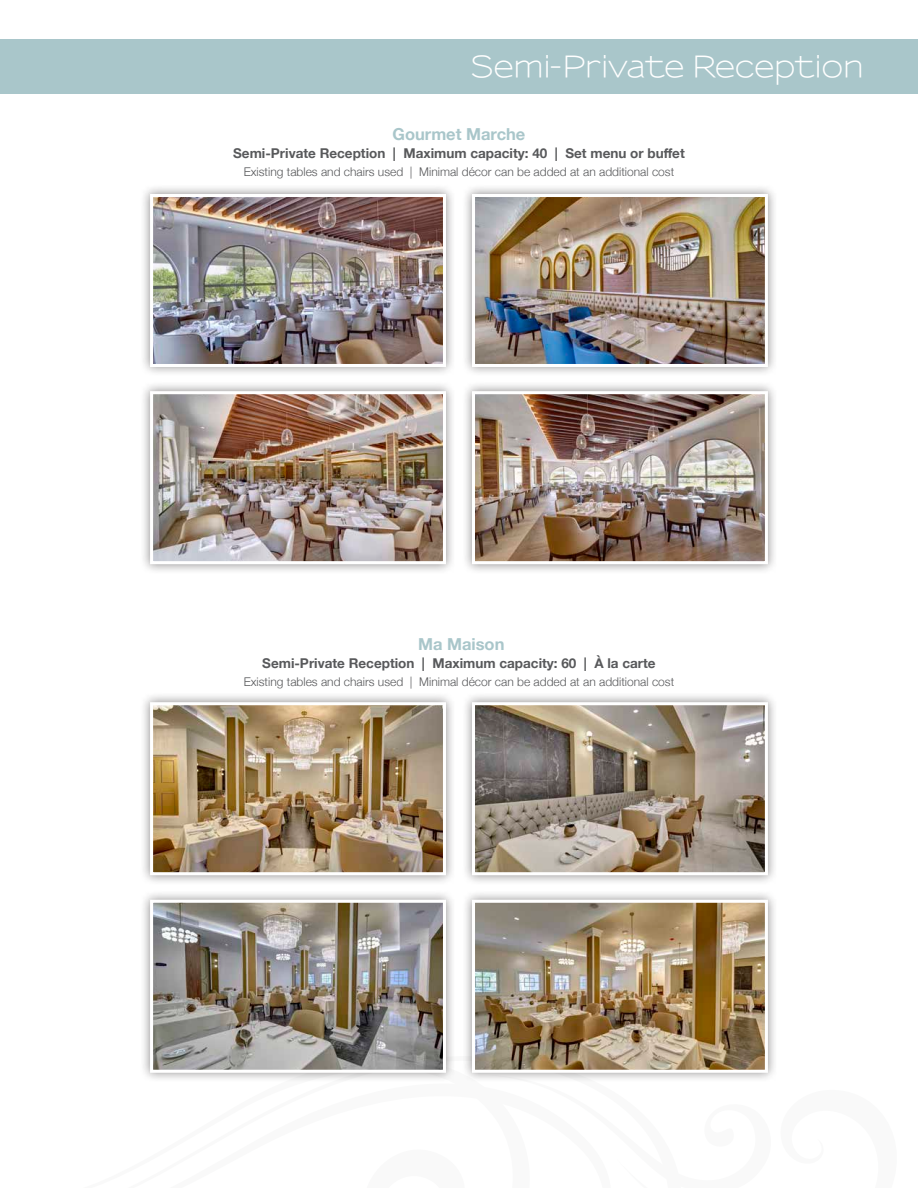
<style>
.page{position:relative;width:918px;height:1188px;background:#fff}
.page>*{position:absolute;margin:0;border:0;box-sizing:border-box;transform-origin:0 0}
.t1{font:600 29.55px "Sansumi";letter-spacing:-.02em;color:#fff}
.t2{font:700 16.5px "Helvetica Neue";color:#a9c6ca}
.t3{font:700 13.5px "Helvetica Neue";color:#58595b}
.t4{font:300 12px "Helvetica Neue";color:#58595b}
</style>
<div class="page">
<div style="left:0;top:39px;width:918px;height:55px;background:#a9c6ca"></div>
<div style="left:140px;top:184px;width:316px;height:193px;background:#231f20;opacity:.5"></div>
<img style="left:154px;top:198px;width:288px;height:165px">
<div style="left:150px;top:194px;width:296px;height:173px;border:3px solid #fff"></div>
<div style="left:140px;top:381px;width:316px;height:193px;background:#231f20;opacity:.5"></div>
<img style="left:154px;top:395px;width:288px;height:165px">
<div style="left:150px;top:391px;width:296px;height:173px;border:3px solid #fff"></div>
<div style="left:140px;top:890px;width:316px;height:193px;background:#231f20;opacity:.5"></div>
<img style="left:154px;top:904px;width:288px;height:165px">
<div style="left:150px;top:900px;width:296px;height:173px;border:3px solid #fff"></div>
<div style="left:140px;top:692px;width:316px;height:193px;background:#231f20;opacity:.5"></div>
<img style="left:154px;top:706px;width:288px;height:165px">
<div style="left:150px;top:702px;width:296px;height:173px;border:3px solid #fff"></div>
<div style="left:462px;top:184px;width:316px;height:193px;background:#231f20;opacity:.5"></div>
<img style="left:476px;top:198px;width:288px;height:165px">
<div style="left:472px;top:194px;width:296px;height:173px;border:3px solid #fff"></div>
<div style="left:462px;top:381px;width:316px;height:193px;background:#231f20;opacity:.5"></div>
<img style="left:476px;top:395px;width:288px;height:165px">
<div style="left:472px;top:391px;width:296px;height:173px;border:3px solid #fff"></div>
<div style="left:462px;top:890px;width:316px;height:193px;background:#231f20;opacity:.5"></div>
<img style="left:476px;top:904px;width:288px;height:165px">
<div style="left:472px;top:900px;width:296px;height:173px;border:3px solid #fff"></div>
<div style="left:462px;top:692px;width:316px;height:193px;background:#231f20;opacity:.5"></div>
<img style="left:476px;top:706px;width:288px;height:165px">
<div style="left:472px;top:702px;width:296px;height:173px;border:3px solid #fff"></div>
<h1 class="t1" style="left:471px;top:51px;width:395px">Semi-Private Reception</h1>
<h2 class="t2" style="left:393px;top:121px;width:134px">Gourmet Marche</h2>
<p class="t3" style="left:233px;top:143px;width:453px">Semi-Private Reception | Maximum capacity: 40 | Set menu or buffet</p>
<p class="t4" style="left:244px;top:162px;width:432px">Existing tables and chairs used | Minimal décor can be added at an additional cost</p>
<h2 class="t2" style="left:418px;top:631px;width:88px">Ma Maison</h2>
<p class="t3" style="left:262px;top:653px;width:395px">Semi-Private Reception | Maximum capacity: 60 | À la carte</p>
<p class="t4" style="left:244px;top:672px;width:432px">Existing tables and chairs used | Minimal décor can be added at an additional cost</p>
</div>
